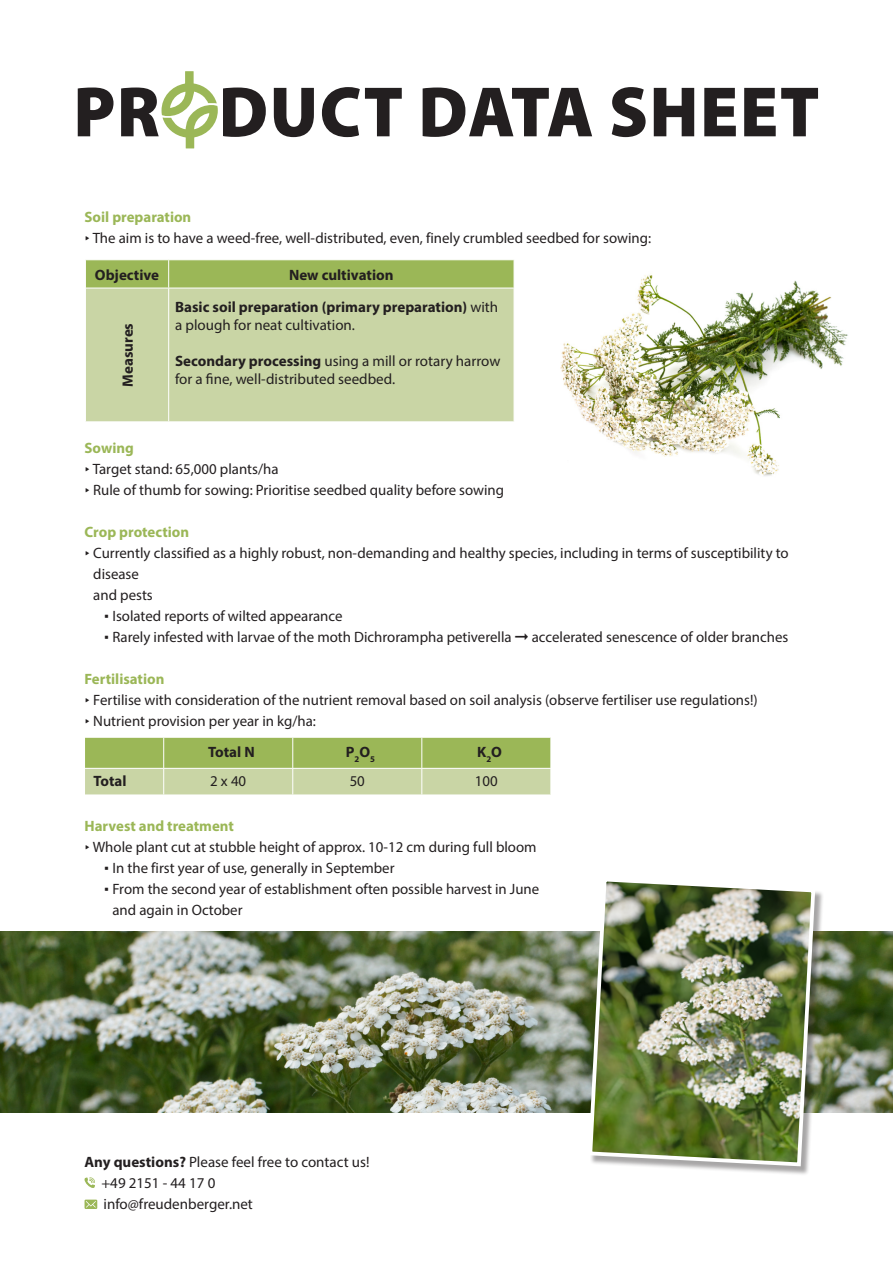
<style>
.page{position:relative;width:893px;height:1263px;background:#fff}
.page>*{position:absolute;margin:0;border:0;box-sizing:border-box;transform-origin:0 0}
.t1{font:900 71.85px "Myriad Pro";letter-spacing:.02em;color:#231f20}
.t2{font:15px/21px "Myriad Pro";color:#231f20}
.t3{font:700 15px/18px "Myriad Pro";color:#231f20}
.t4{font:700 15px "Myriad Pro";color:#9bb757}
.s1{font-family:"Geogrotesque"}
.s2{font-weight:400}
.s3{font-weight:700}
</style>
<div class="page">
<svg style="left:85px;top:1177px;width:10px;height:11px"></svg>
<svg style="left:85px;top:1199px;width:12px;height:10px"></svg>
<img style="left:0;top:931px;width:893px;height:182px">
<div style="left:590px;top:879px;width:234px;height:296px;background:#231f20;opacity:.4"></div>
<img style="left:586px;top:879px;width:231px;height:289px">
<svg style="left:85px;top:738px;width:466px;height:56px;background:#b0c57b"></svg>
<hr style="left:85px;top:768px;width:79px;height:1px;background:#fff">
<hr style="left:164px;top:768px;width:129px;height:1px;background:#fff">
<hr style="left:293px;top:768px;width:129px;height:1px;background:#fff">
<hr style="left:422px;top:768px;width:129px;height:1px;background:#fff">
<div style="left:86px;top:289px;width:428px;height:132px;background:#c9d5a5"></div>
<hr style="left:168px;top:288px;width:1px;height:133px;background:#fff">
<svg style="left:85px;top:260px;width:429px;height:28px;background:#9eb95c"></svg>
<img style="left:560px;top:273px;width:288px;height:203px">
<svg style="left:162px;top:71px;width:56px;height:77px"></svg>
<p class="t1" style="left:73px;top:64px;width:748px">PR DUCT DATA SHEET</p>
<p class="t4" style="left:85px;top:207px;width:108px">Soil preparation</p>
<p class="t2" style="left:85px;top:227px;width:568px"><span class="s1">∂</span> The aim is to have a weed-free, well-distributed, even, finely crumbled seedbed for sowing:</p>
<p class="t3" style="left:95px;top:265px;width:66px">Objective</p>
<p class="t3" style="left:289px;top:265px;width:106px">New cultivation</p>
<p class="t3" style="left:118px;top:387px;width:65px;rotate:-90deg">Measures</p>
<p class="t3" style="left:175px;top:297px;width:325px">Basic soil preparation (primary preparation) <span class="s2">with a plough for neat cultivation.</span></p>
<p class="t2" style="left:175px;top:352px;width:327px;line-height:18px"><span class="s3">Secondary processing</span> using a mill or rotary harrow for a fine, well-distributed seedbed.</p>
<p class="t4" style="left:85px;top:438px;width:51px">Sowing</p>
<p class="t2" style="left:85px;top:458px;width:195px"><span class="s1">∂</span> Target stand: 65,000 plants/ha</p>
<p class="t2" style="left:85px;top:479px;width:421px"><span class="s1">∂</span> Rule of thumb for sowing: Prioritise seedbed quality before sowing</p>
<p class="t4" style="left:85px;top:522px;width:106px">Crop protection</p>
<p class="t2" style="left:93px;top:542px;width:697px;text-indent:-9px"><span class="s1">∂</span> Currently classified as a highly robust, non-demanding and healthy species, including in terms of susceptibility to disease<br>and pests</p>
<p class="t2" style="left:104px;top:605px;width:240px"><span class="s1">∆</span> Isolated reports of wilted appearance</p>
<p class="t2" style="left:104px;top:626px;width:686px"><span class="s1">∆</span> Rarely infested with larvae of the moth Dichrorampha petiverella ➞ accelerated senescence of older branches</p>
<p class="t4" style="left:85px;top:669px;width:81px">Fertilisation</p>
<p class="t2" style="left:85px;top:689px;width:675px"><span class="s1">∂</span> Fertilise with consideration of the nutrient removal based on soil analysis (observe fertiliser use regulations!)</p>
<p class="t2" style="left:85px;top:710px;width:233px"><span class="s1">∂</span> Nutrient provision per year in kg/ha:</p>
<p class="t3" style="left:208px;top:742px;width:48px">Total N</p>
<p class="t3" style="left:346px;top:742px;width:31px">P<sub>2</sub>O<sub>5</sub></p>
<p class="t3" style="left:477px;top:742px;width:26px">K<sub>2</sub>O</p>
<p class="t3" style="left:94px;top:771px;width:34px">Total</p>
<p class="t2" style="left:210px;top:770px;width:38px">2 x 40</p>
<p class="t2" style="left:350px;top:770px;width:17px">50</p>
<p class="t2" style="left:475px;top:770px;width:24px">100</p>
<p class="t4" style="left:85px;top:816px;width:151px">Harvest and treatment</p>
<p class="t2" style="left:85px;top:836px;width:454px"><span class="s1">∂</span> Whole plant cut at stubble height of approx. 10-12 cm during full bloom</p>
<p class="t2" style="left:104px;top:857px;width:292px"><span class="s1">∆</span> In the first year of use, generally in September</p>
<p class="t2" style="left:112px;top:878px;width:428px;text-indent:-9px"><span class="s1">∆</span> From the second year of establishment often possible harvest in June and again in October</p>
<p class="t2" style="left:85px;top:1151px;width:286px"><span class="s3">Any questions?</span> Please feel free to contact us!</p>
<p class="t2" style="left:101px;top:1172px;width:116px">+49 2151 - 44 17 0</p>
<p class="t2" style="left:104px;top:1193px;width:151px">info@freudenberger.net</p>
</div>
